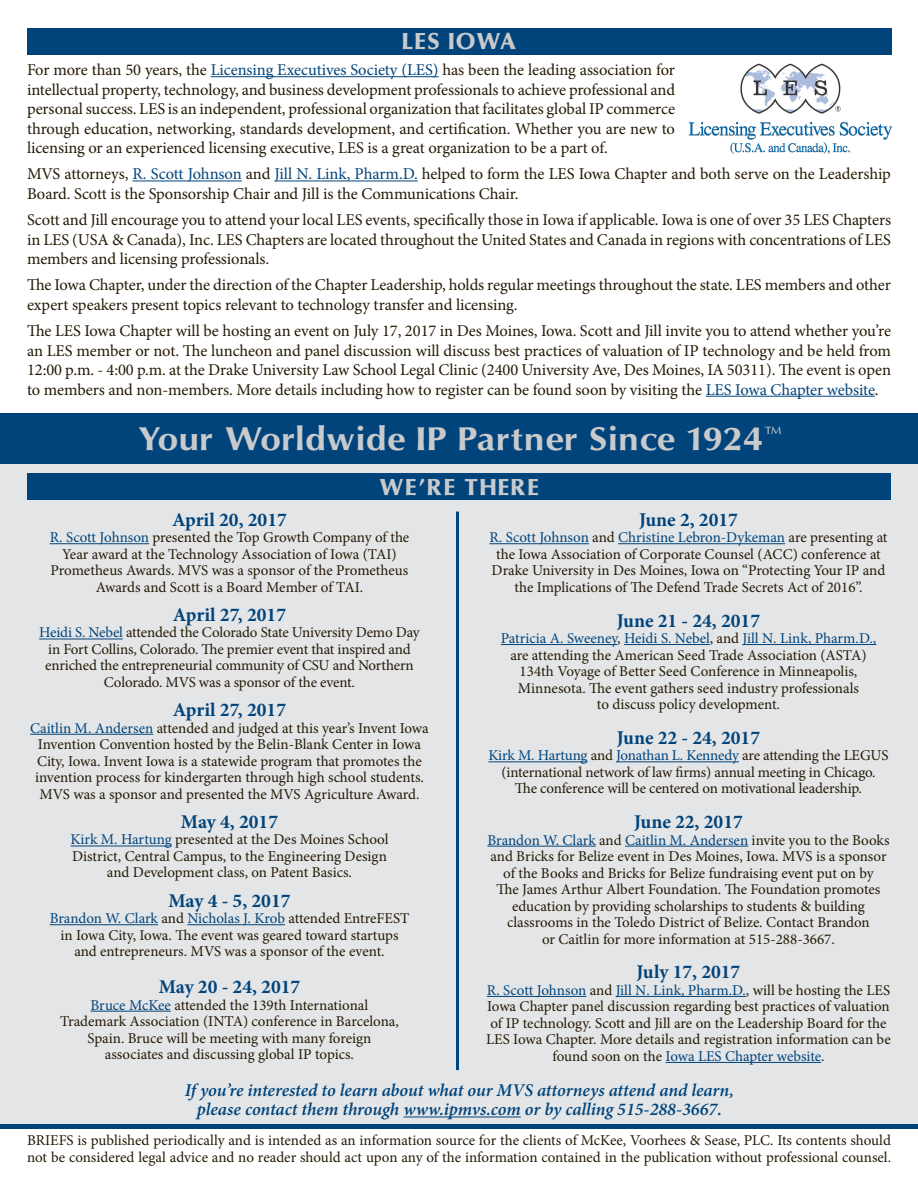
<style>
.page{position:relative;width:918px;height:1188px;background:#fff}
.page>*{position:absolute;margin:0;border:0;box-sizing:border-box;transform-origin:0 0}
.t1{font:42.6px "CG Omega Bold";letter-spacing:-.025em;color:#c9cacc;scale:1.11 1}
.t2{font:30px "CG Omega Black";letter-spacing:.005em;color:#c9cacc}
.t3{font:700 19.5px "Minion Pro";color:#00447b}
.t4{font:italic 600 18px/19.5px "Minion Pro";letter-spacing:-.005em;color:#00447b;text-align:center}
.t5{font:16.5px/19.5px "Minion Pro";letter-spacing:-.005em;color:#251a05;text-align:justify}
.t6{font:15px/16.5px "Minion Pro";letter-spacing:-.005em;color:#251a05;text-align:center}
.t7{font:13.35px "CG Omega Regular";color:#c9cacc;scale:1.11 1}
.s1{color:#00447b}
</style>
<div class="page">
<div style="left:0;top:419px;width:918px;height:708px;background:#e4e5e7"></div>
<hr style="left:50px;top:543px;width:99px;height:1px;background:#00447b">
<hr style="left:39px;top:639px;width:84px;height:1px;background:#00447b">
<hr style="left:30px;top:734px;width:123px;height:1px;background:#00447b">
<hr style="left:71px;top:846px;width:101px;height:1px;background:#00447b">
<hr style="left:50px;top:924px;width:108px;height:1px;background:#00447b">
<hr style="left:187px;top:924px;width:98px;height:1px;background:#00447b">
<hr style="left:91px;top:1011px;width:80px;height:1px;background:#00447b">
<hr style="left:489px;top:543px;width:100px;height:1px;background:#00447b">
<hr style="left:618px;top:543px;width:167px;height:1px;background:#00447b">
<hr style="left:501px;top:644px;width:116px;height:1px;background:#00447b">
<hr style="left:624px;top:644px;width:86px;height:1px;background:#00447b">
<hr style="left:743px;top:644px;width:133px;height:1px;background:#00447b">
<hr style="left:488px;top:761px;width:100px;height:1px;background:#00447b">
<hr style="left:616px;top:761px;width:123px;height:1px;background:#00447b">
<hr style="left:487px;top:846px;width:109px;height:1px;background:#00447b">
<hr style="left:625px;top:846px;width:123px;height:1px;background:#00447b">
<hr style="left:487px;top:996px;width:99px;height:1px;background:#00447b">
<hr style="left:616px;top:996px;width:130px;height:1px;background:#00447b">
<hr style="left:666px;top:1062px;width:155px;height:1px;background:#00447b">
<div style="left:27px;top:473px;width:864px;height:27px;background:#00447b"></div>
<div style="left:0;top:1124px;width:918px;height:5px;background:#00447b"></div>
<hr style="left:403px;top:1117px;width:118px;height:1px;background:#00447b">
<hr style="left:456px;top:512px;width:3px;height:558px;background:#00447b">
<div style="left:0;top:413px;width:918px;height:50px;background:#00447b"></div>
<hr style="left:211px;top:76px;width:228px;height:1px;background:#00447b">
<hr style="left:133px;top:181px;width:109px;height:1px;background:#00447b">
<hr style="left:275px;top:181px;width:143px;height:1px;background:#00447b">
<hr style="left:706px;top:396px;width:169px;height:1px;background:#00447b">
<div style="left:27px;top:28px;width:864px;height:27px;background:#00447b"></div>
<img style="left:688px;top:64px;width:204px;height:89px">
<p class="t2" style="left:401px;top:27px;width:117px">LES IOWA</p>
<p class="t5" style="left:27px;top:60px;width:650px">For more than 50 years, the <span class="s1">Licensing Executives Society (LES)</span> has been the leading association for intellectual property, technology, and business development professionals to achieve professional and personal success. LES is an independent, professional organization that facilitates global IP commerce through education, networking, standards development, and certification. Whether you are new to licensing or an experienced licensing executive, LES is a great organization to be a part of.</p>
<p class="t5" style="left:27px;top:164px;width:865px">MVS attorneys, <span class="s1">R. Scott Johnson</span> and <span class="s1">Jill N. Link, Pharm.D.</span> helped to form the LES Iowa Chapter and both serve on the Leadership<br>Board. Scott is the Sponsorship Chair and Jill is the Communications Chair.</p>
<p class="t5" style="left:27px;top:210px;width:866px">Scott and Jill encourage you to attend your local LES events, specifically those in Iowa if applicable. Iowa is one of over 35 LES Chapters in LES (USA &amp; Canada), Inc. LES Chapters are located throughout the United States and Canada in regions with concentrations of LES members and licensing professionals.</p>
<p class="t5" style="left:27px;top:275px;width:865px">The Iowa Chapter, under the direction of the Chapter Leadership, holds regular meetings throughout the state. LES members and other expert speakers present topics relevant to technology transfer and licensing.</p>
<p class="t5" style="left:27px;top:321px;width:866px">The LES Iowa Chapter will be hosting an event on July 17, 2017 in Des Moines, Iowa. Scott and Jill invite you to attend whether you’re an LES member or not. The luncheon and panel discussion will discuss best practices of valuation of IP technology and be held from 12:00 p.m. - 4:00 p.m. at the Drake University Law School Legal Clinic (2400 University Ave, Des Moines, IA 50311). The event is open to members and non-members. More details including how to register can be found soon by visiting the <span class="s1">LES Iowa Chapter website</span>.</p>
<p class="t1" style="left:137px;top:419px;width:567px">Your Worldwide IP Partner Since 1924</p>
<p class="t7" style="left:764px;top:424px;width:17px">TM</p>
<p class="t2" style="left:378px;top:473px;width:163px">WE'RE THERE</p>
<p class="t3" style="left:172px;top:506px;width:116px">April 20, 2017</p>
<p class="t6" style="left:50px;top:529px;width:361px"><span class="s1">R. Scott Johnson</span> presented the Top Growth Company of the Year award at the Technology Association of Iowa (TAI)<br>Prometheus Awards. MVS was a sponsor of the Prometheus Awards and Scott is a Board Member of TAI.</p>
<p class="t3" style="left:173px;top:601px;width:115px">April 27, 2017</p>
<p class="t6" style="left:39px;top:625px;width:382px"><span class="s1">Heidi S. Nebel</span> attended the Colorado State University Demo Day in Fort Collins, Colorado. The premier event that inspired and enriched the entrepreneurial community of CSU and Northern Colorado. MVS was a sponsor of the event.</p>
<p class="t3" style="left:173px;top:696px;width:115px">April 27, 2017</p>
<p class="t6" style="left:30px;top:720px;width:400px"><span class="s1">Caitlin M. Andersen</span> attended and judged at this year’s Invent Iowa Invention Convention hosted by the Belin-Blank Center in Iowa City, Iowa. Invent Iowa is a statewide program that promotes the invention process for kindergarten through high school students.<br>MVS was a sponsor and presented the MVS Agriculture Award.</p>
<p class="t3" style="left:181px;top:808px;width:99px">May 4, 2017</p>
<p class="t6" style="left:71px;top:832px;width:319px"><span class="s1">Kirk M. Hartung</span> presented at the Des Moines School<br>District, Central Campus, to the Engineering Design and Development class, on Patent Basics.</p>
<p class="t3" style="left:168px;top:887px;width:124px">May 4 - 5, 2017</p>
<p class="t6" style="left:50px;top:910px;width:361px"><span class="s1">Brandon W. Clark</span> and <span class="s1">Nicholas J. Krob</span> attended EntreFEST in Iowa City, Iowa. The event was geared toward startups and entrepreneurs. MVS was a sponsor of the event.</p>
<p class="t3" style="left:159px;top:973px;width:143px">May 20 - 24, 2017</p>
<p class="t6" style="left:60px;top:997px;width:340px"><span class="s1">Bruce McKee</span> attended the 139th International Trademark Association (INTA) conference in Barcelona, Spain. Bruce will be meeting with many foreign associates and discussing global IP topics.</p>
<p class="t3" style="left:639px;top:506px;width:100px">June 2, 2017</p>
<p class="t6" style="left:489px;top:529px;width:400px"><span class="s1">R. Scott Johnson</span> and <span class="s1">Christine Lebron-Dykeman</span> are presenting at the Iowa Association of Corporate Counsel (ACC) conference at Drake University in Des Moines, Iowa on “Protecting Your IP and the Implications of The Defend Trade Secrets Act of 2016”.</p>
<p class="t3" style="left:617px;top:607px;width:145px">June 21 - 24, 2017</p>
<p class="t6" style="left:501px;top:630px;width:377px"><span class="s1">Patricia A. Sweeney</span>, <span class="s1">Heidi S. Nebel</span>, and <span class="s1">Jill N. Link, Pharm.D., </span>are attending the American Seed Trade Association (ASTA)<br>134th Voyage of Better Seed Conference in Minneapolis, Minnesota. The event gathers seed industry professionals<br>to discuss policy development.</p>
<p class="t3" style="left:617px;top:724px;width:145px">June 22 - 24, 2017</p>
<p class="t6" style="left:488px;top:747px;width:402px"><span class="s1">Kirk M. Hartung</span> and <span class="s1">Jonathan L. Kennedy</span> are attending the LEGUS (international network of law firms) annual meeting in Chicago.<br>The conference will be centered on motivational leadership.</p>
<p class="t3" style="left:634px;top:808px;width:110px">June 22, 2017</p>
<p class="t6" style="left:487px;top:832px;width:404px"><span class="s1">Brandon W. Clark</span> and <span class="s1">Caitlin M. Andersen</span> invite you to the Books and Bricks for Belize event in Des Moines, Iowa. MVS is a sponsor of the Books and Bricks for Belize fundraising event put on by<br>The James Arthur Albert Foundation. The Foundation promotes education by providing scholarships to students &amp; building classrooms in the Toledo District of Belize. Contact Brandon<br>or Caitlin for more information at 515-288-3667.</p>
<p class="t3" style="left:637px;top:958px;width:105px">July 17, 2017</p>
<p class="t6" style="left:486px;top:982px;width:406px"><span class="s1">R. Scott Johnson</span> and <span class="s1">Jill N. Link, Pharm.D.</span>, will be hosting the LES Iowa Chapter panel discussion regarding best practices of valuation of IP technology. Scott and Jill are on the Leadership Board for the LES Iowa Chapter. More details and registration information can be found soon on the <span class="s1">Iowa LES Chapter website</span>.</p>
<p class="t4" style="left:185px;top:1080px;width:551px">If you’re interested to learn about what our MVS attorneys attend and learn, please contact them through www.ipmvs.com or by calling 515-288-3667.</p>
<p class="t6" style="left:27px;top:1132px;width:866px;text-align:left">BRIEFS is published periodically and is intended as an information source for the clients of McKee, Voorhees &amp; Sease, PLC. Its contents should not be considered legal advice and no reader should act upon any of the information contained in the publication without professional counsel.</p>
</div>
